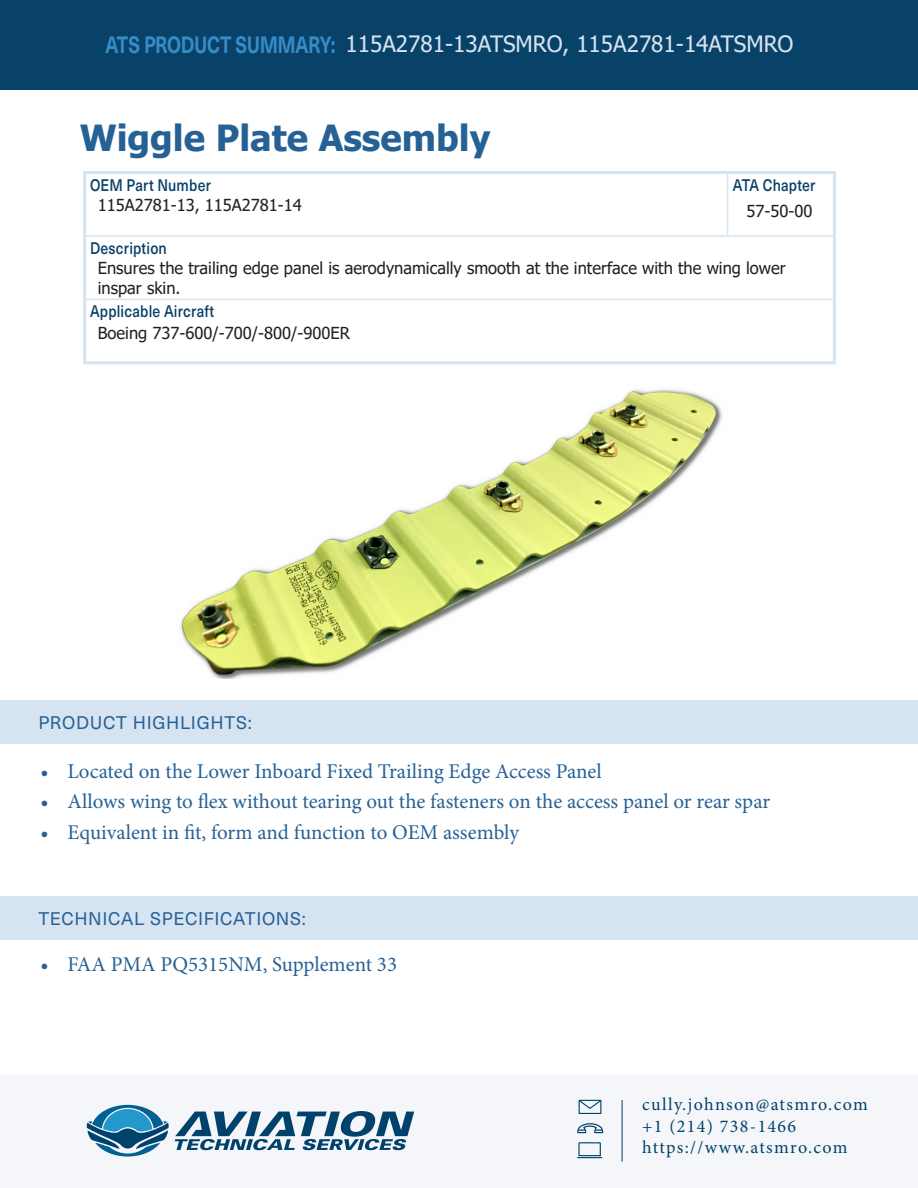
<style>
.page{position:relative;width:918px;height:1188px;background:#fff}
.page>*{position:absolute;margin:0;border:0;box-sizing:border-box;transform-origin:0 0}
.t1{font:700 36px "Tahoma";color:#266195}
.Header_Part_Number_T{font:22.5px "Tahoma";color:#d6e3f1}
.t2{font:21px "Minion Pro";color:#266195}
.t3{font:18px/21.6px "Minion Pro";letter-spacing:.075em;color:#00426b}
.t4{font:18px "Neue Haas Unica W1 G";letter-spacing:.035em;color:#266195}
.Table_Body_Text{font:16.5px/19.8px "Tahoma";color:#231f20}
.t5{font:500 16.5px "Neue Haas Unica W1 G";letter-spacing:.015em;color:#094269;scale:.85 1}
.s1{font-family:"Neue Haas Unica W1 G";font-weight:700;font-size:23.25px;color:#358cc6}
</style>
<div class="page">
<div style="left:0;top:0;width:918px;height:90px;background:#094269"></div>
<div style="left:0;top:701px;width:918px;height:43px;background:#d6e3f1"></div>
<div style="left:0;top:896px;width:918px;height:43px;background:#d6e3f1"></div>
<div style="left:0;top:1075px;width:918px;height:113px;background:#f5f6f9"></div>
<svg style="left:86px;top:1105px;width:83px;height:52px"></svg>
<svg style="left:175px;top:1111px;width:239px;height:39px"></svg>
<div style="left:579px;top:1100px;width:22px;height:14px;border:1px solid #00426b"></div>
<svg style="left:578px;top:1100px;width:24px;height:10px"></svg>
<svg style="left:577px;top:1123px;width:27px;height:10px"></svg>
<svg style="left:578px;top:1142px;width:24px;height:16px"></svg>
<hr style="left:622px;top:1100px;width:1px;height:62px;background:#00426b">
<hr style="left:727px;top:174px;width:1px;height:61px;background:#d6e3f1">
<hr style="left:86px;top:235px;width:642px;height:2px;background:#d6e3f1">
<hr style="left:728px;top:235px;width:105px;height:2px;background:#d6e3f1">
<hr style="left:86px;top:299px;width:642px;height:1px;background:#d6e3f1">
<hr style="left:728px;top:299px;width:105px;height:1px;background:#d6e3f1">
<hr style="left:83px;top:171px;width:645px;height:3px;background:#d6e3f1">
<hr style="left:83px;top:174px;width:3px;height:62px;background:#d6e3f1">
<hr style="left:728px;top:171px;width:108px;height:3px;background:#d6e3f1">
<hr style="left:833px;top:174px;width:3px;height:62px;background:#d6e3f1">
<hr style="left:83px;top:236px;width:3px;height:63px;background:#d6e3f1">
<hr style="left:833px;top:236px;width:3px;height:63px;background:#d6e3f1">
<hr style="left:83px;top:299px;width:3px;height:62px;background:#d6e3f1">
<hr style="left:833px;top:299px;width:3px;height:62px;background:#d6e3f1">
<hr style="left:83px;top:361px;width:645px;height:3px;background:#d6e3f1">
<hr style="left:728px;top:361px;width:108px;height:3px;background:#d6e3f1">
<img style="left:180px;top:389px;width:542px;height:290px">
<p class="Header_Part_Number_T" style="left:106px;top:29px;width:690px"><span class="s1">ATS PRODUCT SUMMARY:</span> 115A2781-13ATSMRO, 115A2781-14ATSMRO</p>
<h1 class="t1" style="left:80px;top:113px;width:412px">Wiggle Plate Assembly</h1>
<p class="t5" style="left:90px;top:172px;width:144px">OEM Part Number</p>
<p class="t5" style="left:733px;top:172px;width:99px">ATA Chapter</p>
<p class="Table_Body_Text" style="left:98px;top:196px;width:206px">115A2781-13, 115A2781-14</p>
<p class="Table_Body_Text" style="left:747px;top:202px;width:68px">57-50-00</p>
<p class="t5" style="left:90px;top:236px;width:92px">Description</p>
<p class="Table_Body_Text" style="left:98px;top:259px;width:689px">Ensures the trailing edge panel is aerodynamically smooth at the interface with the wing lower inspar skin.</p>
<p class="Table_Body_Text" style="left:98px;top:324px;width:254px">Boeing 737-600/-700/-800/-900ER</p>
<p class="t5" style="left:90px;top:299px;width:148px">Applicable Aircraft</p>
<p class="t4" style="left:38px;top:710px;width:215px">PRODUCT HIGHLIGHTS:</p>
<p class="t2" style="left:40px;top:757px;width:563px">• Located on the Lower Inboard Fixed Trailing Edge Access Panel</p>
<p class="t2" style="left:40px;top:788px;width:731px">• Allows wing to flex without tearing out the fasteners on the access panel or rear spar</p>
<p class="t2" style="left:40px;top:818px;width:480px">• Equivalent in fit, form and function to OEM assembly</p>
<p class="t4" style="left:38px;top:905px;width:269px">TECHNICAL SPECIFICATIONS:</p>
<p class="t2" style="left:40px;top:950px;width:358px">• FAA PMA PQ5315NM, Supplement 33</p>
<p class="t3" style="left:642px;top:1094px;width:227px">cully.johnson@atsmro.com +1 (214) 738-1466 https://www.atsmro.com</p>
</div>
